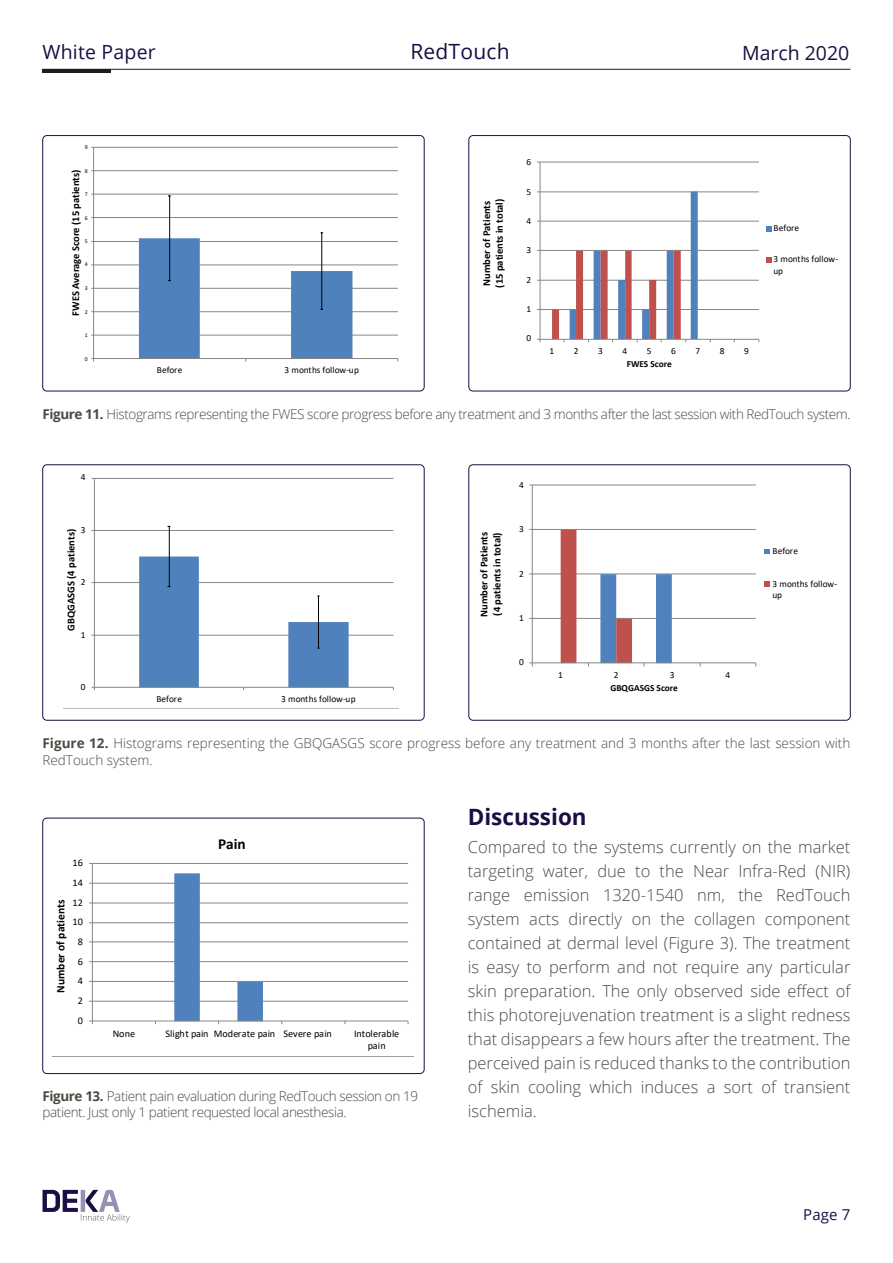
<style>
.page{position:relative;width:893px;height:1263px;background:#fff}
.page>*{position:absolute;margin:0;border:0;box-sizing:border-box;transform-origin:0 0}
.t1{font:700 22.5px "Open Sans";color:#1c0d44}
.t2{font:21px "Open Sans";letter-spacing:.01em;color:#1c0d44}
.t3{font:19.5px "Open Sans";letter-spacing:.01em;color:#1c0d44}
.t4{font:300 16.5px/24px "Open Sans";color:#4b4a42;text-align:justify}
.t5{font:700 15.3px "Calibri";color:#000}
.t6{font:15px "Open Sans";color:#1c0d44}
.t7{font:300 13.5px/16.5px "Open Sans";letter-spacing:-.03em;color:#4b4a42}
.t8{font:300 13.5px/16.5px "Open Sans";color:#4b4a42}
.t9{font:700 11.55px "Calibri";color:#000}
.t10{font:700 10.5px/12.9px "Calibri";color:#000}
.t11{font:10.2px/12.1px "Calibri";letter-spacing:-.005em;color:#000;text-align:center}
.t12{font:9.3px "Calibri";letter-spacing:.01em;color:#000}
.t13{font:9.3px/11.1px "Calibri";letter-spacing:-.025em;color:#000}
.t14{font:700 9.3px "Calibri";color:#000}
.t15{font:5.85px "Calibri";color:#000}
.s1{font-weight:700}
</style>
<div class="page">
<svg style="left:43px;top:1190px;width:87px;height:32px"></svg>
<hr style="left:43px;top:69px;width:807px;height:1px;background:#1d1d1b">
<hr style="left:43px;top:69px;width:68px;height:4px;background:#1d1d1b">
<svg style="left:91px;top:146px;width:308px;height:216px"></svg>
<div style="left:43px;top:135px;width:381px;height:256px;border:1px solid #1c0d44;border-radius:4px"></div>
<svg style="left:537px;top:161px;width:235px;height:182px"></svg>
<div style="left:469px;top:135px;width:381px;height:256px;border:1px solid #1c0d44;border-radius:4px"></div>
<svg style="left:91px;top:477px;width:303px;height:214px"></svg>
<div style="left:43px;top:465px;width:381px;height:255px;border:1px solid #1c0d44;border-radius:4px"></div>
<svg style="left:529px;top:484px;width:241px;height:183px"></svg>
<div style="left:469px;top:465px;width:381px;height:255px;border:1px solid #1c0d44;border-radius:4px"></div>
<svg style="left:52px;top:863px;width:362px;height:194px"></svg>
<div style="left:43px;top:818px;width:381px;height:256px;border:1px solid #1c0d44;border-radius:4px"></div>
<p class="t3" style="left:43px;top:39px;width:115px">White Paper</p>
<p class="t2" style="left:410px;top:37px;width:101px">RedTouch</p>
<p class="t3" style="left:742px;top:39px;width:109px">March 2020</p>
<p class="t15" style="left:85px;top:143px;width:4px">9</p>
<p class="t15" style="left:85px;top:167px;width:4px">8</p>
<p class="t10" style="left:69px;top:315px;width:147px;rotate:-90deg">FWES Average Score (15 patients)</p>
<p class="t15" style="left:85px;top:190px;width:4px">7</p>
<p class="t15" style="left:85px;top:214px;width:4px">6</p>
<p class="t15" style="left:85px;top:237px;width:4px">5</p>
<p class="t15" style="left:85px;top:260px;width:4px">4</p>
<p class="t15" style="left:85px;top:284px;width:4px">3</p>
<p class="t15" style="left:85px;top:308px;width:4px">2</p>
<p class="t15" style="left:85px;top:331px;width:4px">1</p>
<p class="t15" style="left:85px;top:355px;width:4px">0</p>
<p class="t12" style="left:157px;top:364px;width:27px">Before</p>
<p class="t12" style="left:285px;top:364px;width:76px">3 months follow-up</p>
<p class="t10" style="left:480px;top:288px;width:90px;rotate:-90deg">Number of Patients (15 patients in total)</p>
<p class="t12" style="left:526px;top:155px;width:6px">6</p>
<p class="t12" style="left:526px;top:185px;width:6px">5</p>
<p class="t12" style="left:526px;top:214px;width:6px">4</p>
<p class="t12" style="left:526px;top:243px;width:6px">3</p>
<p class="t12" style="left:526px;top:273px;width:6px">2</p>
<p class="t12" style="left:526px;top:303px;width:6px">1</p>
<p class="t12" style="left:526px;top:332px;width:6px">0</p>
<p class="t12" style="left:550px;top:344px;width:6px">1</p>
<p class="t12" style="left:574px;top:344px;width:6px">2</p>
<p class="t12" style="left:598px;top:344px;width:6px">3</p>
<p class="t12" style="left:623px;top:344px;width:6px">4</p>
<p class="t12" style="left:647px;top:344px;width:6px">5</p>
<p class="t12" style="left:671px;top:344px;width:6px">6</p>
<p class="t12" style="left:695px;top:344px;width:6px">7</p>
<p class="t12" style="left:720px;top:344px;width:6px">8</p>
<p class="t12" style="left:744px;top:344px;width:6px">9</p>
<p class="t14" style="left:627px;top:357px;width:47px">FWES Score</p>
<p class="t12" style="left:773px;top:222px;width:27px">Before</p>
<p class="t13" style="left:773px;top:253px;width:66px">3 months follow&shy;up</p>
<p class="t7" style="left:43px;top:406px;width:809px"><span class="s1">Figure 11.</span> Histograms representing the FWES score progress before any treatment and 3 months after the last session with RedTouch system.</p>
<p class="t12" style="left:81px;top:471px;width:6px">4</p>
<p class="t12" style="left:81px;top:524px;width:6px">3</p>
<p class="t10" style="left:64px;top:631px;width:103px;rotate:-90deg">GBQGASGS (4 patients)</p>
<p class="t12" style="left:81px;top:576px;width:6px">2</p>
<p class="t12" style="left:81px;top:628px;width:6px">1</p>
<p class="t12" style="left:81px;top:680px;width:6px">0</p>
<p class="t12" style="left:156px;top:693px;width:27px">Before</p>
<p class="t12" style="left:281px;top:693px;width:76px">3 months follow-up</p>
<p class="t10" style="left:477px;top:617px;width:87px;rotate:-90deg">Number of Patients (4 patients in total)</p>
<p class="t12" style="left:519px;top:478px;width:6px">4</p>
<p class="t12" style="left:519px;top:522px;width:6px">3</p>
<p class="t12" style="left:519px;top:567px;width:6px">2</p>
<p class="t12" style="left:519px;top:611px;width:6px">1</p>
<p class="t12" style="left:519px;top:656px;width:6px">0</p>
<p class="t12" style="left:558px;top:668px;width:6px">1</p>
<p class="t12" style="left:614px;top:668px;width:6px">2</p>
<p class="t12" style="left:670px;top:668px;width:6px">3</p>
<p class="t12" style="left:725px;top:668px;width:6px">4</p>
<p class="t14" style="left:610px;top:681px;width:69px">GBQGASGS Score</p>
<p class="t12" style="left:772px;top:545px;width:27px">Before</p>
<p class="t13" style="left:772px;top:577px;width:66px;line-height:11.7px">3 months follow&shy;up</p>
<p class="t8" style="left:43px;top:735px;width:809px"><span class="s1">Figure 12.</span> Histograms representing the GBQGASGS score progress before any treatment and 3 months after the last session with<br>RedTouch system.</p>
<p class="t11" style="left:73px;top:857px;width:12px">16</p>
<p class="t11" style="left:73px;top:876px;width:12px">14</p>
<p class="t11" style="left:73px;top:896px;width:12px">12</p>
<p class="t9" style="left:53px;top:992px;width:95px;rotate:-90deg">Number of patients</p>
<p class="t11" style="left:73px;top:915px;width:12px">10</p>
<p class="t11" style="left:78px;top:935px;width:7px">8</p>
<p class="t11" style="left:78px;top:955px;width:7px">6</p>
<p class="t11" style="left:78px;top:974px;width:7px">4</p>
<p class="t11" style="left:78px;top:994px;width:7px">2</p>
<p class="t11" style="left:78px;top:1014px;width:7px">0</p>
<p class="t5" style="left:218px;top:833px;width:29px">Pain</p>
<p class="t11" style="left:113px;top:1027px;width:24px">None</p>
<p class="t11" style="left:166px;top:1027px;width:168px">Slight pain Moderate pain Severe pain</p>
<p class="t11" style="left:354px;top:1027px;width:47px">Intolerable pain</p>
<p class="t7" style="left:43px;top:1087px;width:377px"><span class="s1">Figure 13.</span> Patient pain evaluation during RedTouch session on 19 patient. Just only 1 patient requested local anesthesia.</p>
<h1 class="t1" style="left:468px;top:801px;width:120px">Discussion</h1>
<p class="t4" style="left:468px;top:835px;width:384px">Compared to the systems currently on the market targeting water, due to the Near Infra-Red (NIR) range emission 1320-1540 nm, the RedTouch system acts directly on the collagen component contained at dermal level (Figure 3). The treatment is easy to perform and not require any particular skin preparation. The only observed side effect of this photorejuvenation treatment is a slight redness that disappears a few hours after the treatment. The perceived pain is reduced thanks to the contribution of skin cooling which induces a sort of transient ischemia.</p>
<p class="t6" style="left:803px;top:1204px;width:49px">Page 7</p>
</div>
